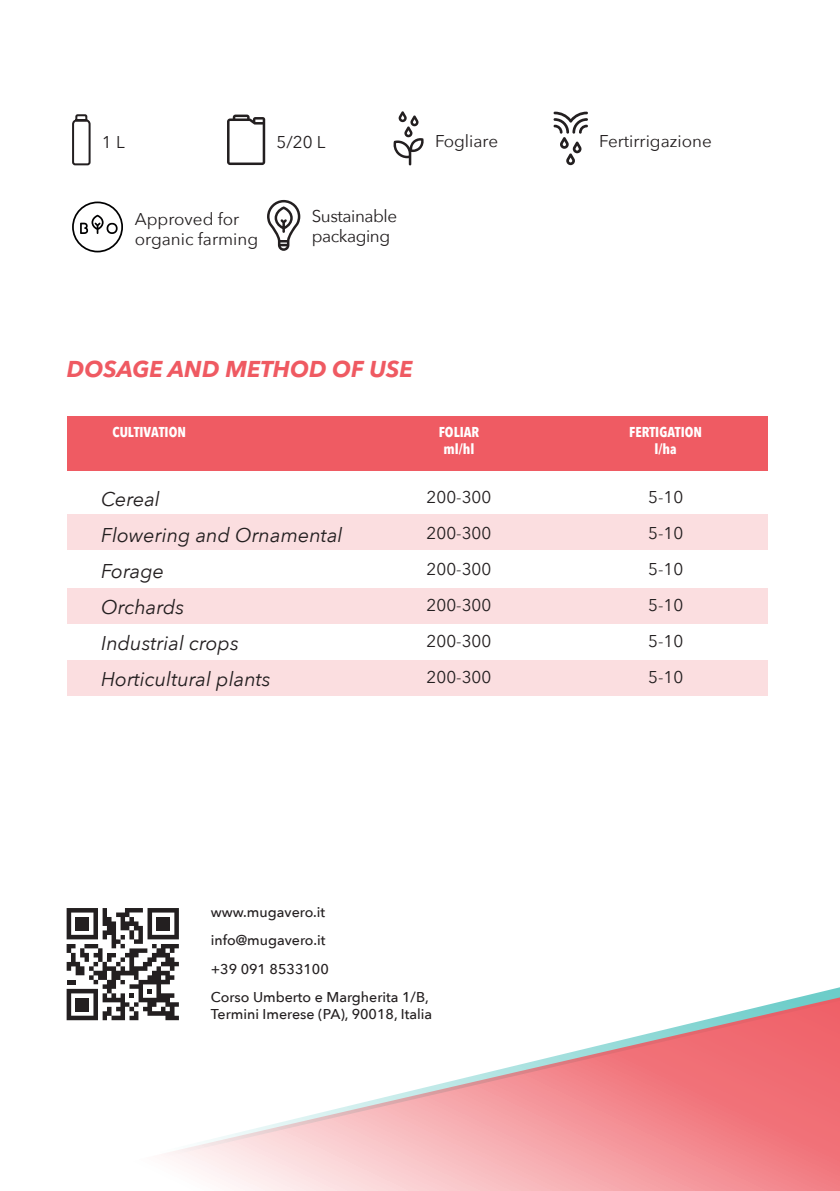
<style>
.page{position:relative;width:840px;height:1191px;background:#fff}
.page>*{position:absolute;margin:0;border:0;box-sizing:border-box;transform-origin:0 0}
.t1{font:italic 700 22.8px "Avenir Next Cyr";color:#ef5a62}
.t2{font:italic 19.8px "Avenir Next";color:#231f20}
.t3{font:17px "Avenir Next";color:#231f20}
.t4{font:17px "Avenir Next";letter-spacing:-.025em;color:#231f20}
.t5{font:500 14.2px/28.4px "Avenir Next";color:#231f20}
.t6{font:700 condensed 14.2px "Avenir Next LT Pro";color:#fff}
</style>
<div class="page">
<svg style="left:66px;top:908px;width:773px;height:283px"></svg>
<svg style="left:267px;top:200px;width:33px;height:51px"></svg>
<svg style="left:393px;top:111px;width:31px;height:54px"></svg>
<svg style="left:227px;top:115px;width:38px;height:50px"></svg>
<svg style="left:67px;top:908px;width:112px;height:112px"></svg>
<div style="left:76px;top:917px;width:13px;height:13px;background:#231f20"></div>
<div style="left:156px;top:917px;width:14px;height:13px;background:#231f20"></div>
<div style="left:76px;top:998px;width:13px;height:13px;background:#231f20"></div>
<svg style="left:72px;top:114px;width:19px;height:52px"></svg>
<svg style="left:553px;top:112px;width:34px;height:53px"></svg>
<svg style="left:72px;top:201px;width:51px;height:51px"></svg>
<div style="left:67px;top:660px;width:700px;height:35px;background:#fbdee0"></div>
<div style="left:67px;top:416px;width:700px;height:54px;background:#ef5a62"></div>
<div style="left:67px;top:514px;width:700px;height:36px;background:#fbdee0"></div>
<div style="left:67px;top:587px;width:700px;height:36px;background:#fbdee0"></div>
<p class="t3" style="left:276px;top:132px;width:50px">5/20 L</p>
<p class="t3" style="left:435px;top:131px;width:65px">Fogliare</p>
<p class="t3" style="left:102px;top:132px;width:24px">1 L</p>
<p class="t3" style="left:599px;top:131px;width:114px">Fertirrigazione</p>
<p class="t3" style="left:135px;top:208px;width:106px">Approved for</p>
<p class="t3" style="left:135px;top:229px;width:125px">organic farming</p>
<p class="t4" style="left:311px;top:205px;width:87px">Sustainable</p>
<p class="t4" style="left:311px;top:226px;width:80px">packaging</p>
<p class="t1" style="left:67px;top:355px;width:347px">DOSAGE AND METHOD OF USE</p>
<p class="t6" style="left:112px;top:423px;width:75px">CULTIVATION</p>
<p class="t6" style="left:629px;top:423px;width:74px">FERTIGATION</p>
<p class="t6" style="left:654px;top:440px;width:24px">l/ha</p>
<p class="t2" style="left:101px;top:482px;width:60px">Cereal</p>
<p class="t2" style="left:101px;top:518px;width:243px">Flowering and Ornamental</p>
<p class="t2" style="left:101px;top:554px;width:64px">Forage</p>
<p class="t2" style="left:101px;top:590px;width:85px">Orchards</p>
<p class="t2" style="left:101px;top:626px;width:139px">Industrial crops</p>
<p class="t2" style="left:101px;top:662px;width:171px">Horticultural plants</p>
<p class="t6" style="left:438px;top:423px;width:42px">FOLIAR</p>
<p class="t6" style="left:443px;top:440px;width:33px">ml/hl</p>
<p class="t3" style="left:426px;top:487px;width:66px">200-300</p>
<p class="t3" style="left:426px;top:523px;width:66px">200-300</p>
<p class="t3" style="left:426px;top:559px;width:66px">200-300</p>
<p class="t3" style="left:426px;top:595px;width:66px">200-300</p>
<p class="t3" style="left:426px;top:631px;width:66px">200-300</p>
<p class="t3" style="left:426px;top:667px;width:66px">200-300</p>
<p class="t3" style="left:647px;top:487px;width:37px">5-10</p>
<p class="t3" style="left:647px;top:523px;width:37px">5-10</p>
<p class="t3" style="left:647px;top:559px;width:37px">5-10</p>
<p class="t3" style="left:647px;top:595px;width:37px">5-10</p>
<p class="t3" style="left:647px;top:631px;width:37px">5-10</p>
<p class="t3" style="left:647px;top:667px;width:37px">5-10</p>
<p class="t5" style="left:211px;top:897px;width:116px">www.mugavero.it info@mugavero.it</p>
<p class="t5" style="left:211px;top:954px;width:119px">+39 091 8533100</p>
<p class="t5" style="left:211px;top:988px;width:223px;line-height:17px">Corso Umberto e Margherita 1/B,<br>Termini Imerese (PA), 90018, Italia</p>
</div>
